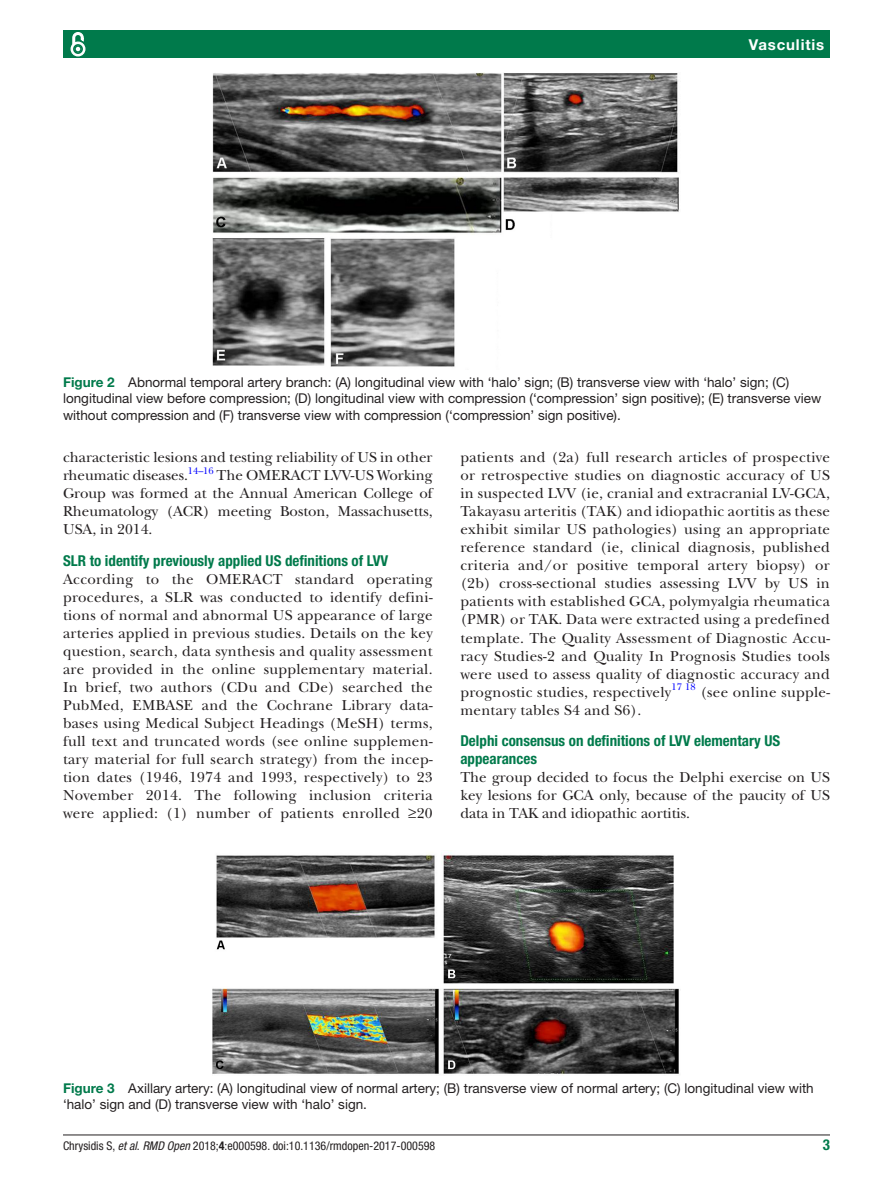
<style>
.page{position:relative;width:893px;height:1191px;background:#fff}
.page>*{position:absolute;margin:0;border:0;box-sizing:border-box;transform-origin:0 0}
.t1{font:15px/18px "New Baskerville";color:#231f20;text-align:justify}
.t2{font:700 condensed 15px/18px "Helvetica Neue LT Std";color:#007a4b}
.t3{font:15px "New Baskerville";letter-spacing:.02em;color:#231f20}
.t4{font:700 15px "Helvetica Neue LT Std";letter-spacing:.055em;color:#fff}
.t5{font:13.5px/16.2px "Helvetica Neue LT Std";color:#231f20}
.t6{font:condensed 12px "Helvetica Neue LT Std";color:#231f20}
.t7{font:9.9px "New Baskerville";letter-spacing:.01em;color:#00f}
.s1{font-weight:700;color:#007a4b}
.s2{font-style:italic}
.s3{font-weight:700}
</style>
<div class="page">
<hr style="left:63px;top:1134px;width:767px;height:1px;background:#231f20">
<div style="left:63px;top:31px;width:767px;height:27px;background:#007a4b"></div>
<svg style="left:70px;top:32px;width:16px;height:25px"></svg>
<div style="left:74px;top:45px;width:8px;height:8px;border:1px solid #007a4b;border-radius:50%"></div>
<img style="left:213px;top:73px;width:466px;height:294px">
<img style="left:213px;top:853px;width:466px;height:221px">
<p class="t4" style="left:749px;top:35px;width:77px">Vasculitis</p>
<p class="t5" style="left:63px;top:374px;width:760px"><span class="s1">Figure 2</span> Abnormal temporal artery branch: (A) longitudinal view with ‘halo’ sign; (B) transverse view with ‘halo’ sign; (C) longitudinal view before compression; (D) longitudinal view with compression (‘compression’ sign positive); (E) transverse view without compression and (F) transverse view with compression (‘compression’ sign positive).</p>
<p class="t1" style="left:63px;top:449px;width:371px">characteristic lesions and testing reliability of US in other rheumatic diseases.</p>
<p class="t7" style="left:188px;top:465px;width:27px">14–16</p>
<p class="t1" style="left:63px;top:467px;width:371px;text-indent:154px">The OMERACT LVV-US Working Group was formed at the Annual American College of Rheumatology (ACR) meeting Boston, Massachusetts, USA, in 2014.</p>
<p class="t2" style="left:63px;top:551px;width:327px">SLR to identify previously applied US definitions of LVV</p>
<p class="t1" style="left:63px;top:570px;width:371px">According to the OMERACT standard operating procedures, a SLR was conducted to identify defini&shy;tions of normal and abnormal US appearance of large arteries applied in previous studies. Details on the key question, search, data synthesis and quality assessment are provided in the online supplementary material.<br>In brief, two authors (CDu and CDe) searched the PubMed, EMBASE and the Cochrane Library data&shy;bases using Medical Subject Headings (MeSH) terms, full text and truncated words (see online supplemen&shy;tary material for full search strategy) from the incep&shy;tion dates (1946, 1974 and 1993, respectively) to 23<br>November 2014. The following inclusion criteria were applied: (1) number of patients enrolled ≥20</p>
<p class="t1" style="left:460px;top:449px;width:371px">patients and (2a) full research articles of prospective or retrospective studies on diagnostic accuracy of US in suspected LVV (ie, cranial and extracranial LV-GCA, Takayasu arteritis (TAK) and idiopathic aortitis as these exhibit similar US pathologies) using an appropriate reference standard (ie, clinical diagnosis, published criteria and/or positive temporal artery biopsy) or (2b) cross-sectional studies assessing LVV by US in patients with established GCA, polymyalgia rheumatica (PMR) or TAK. Data were extracted using a predefined template. The Quality Assessment of Diagnostic Accu&shy;racy Studies-2 and Quality In Prognosis Studies tools were used to assess quality of diagnostic accuracy and prognostic studies, respectively</p>
<p class="t7" style="left:671px;top:681px;width:26px">17 18</p>
<p class="t3" style="left:700px;top:683px;width:131px">(see online supple-</p>
<p class="t3" style="left:460px;top:701px;width:183px">mentary tables S4 and S6).</p>
<p class="t2" style="left:460px;top:731px;width:313px">Delphi consensus on definitions of LVV elementary US appearances</p>
<p class="t1" style="left:460px;top:768px;width:371px">The group decided to focus the Delphi exercise on US key lesions for GCA only, because of the paucity of US data in TAK and idiopathic aortitis.</p>
<p class="t5" style="left:63px;top:1080px;width:752px"><span class="s1">Figure 3</span> Axillary artery: (A) longitudinal view of normal artery; (B) transverse view of normal artery; (C) longitudinal view with ‘halo’ sign and (D) transverse view with ‘halo’ sign.</p>
<p class="t6" style="left:63px;top:1138px;width:374px">Chrysidis S, <span class="s2">et al</span>. <span class="s2">RMD Open</span> 2018;<span class="s3">4</span>:e000598. doi:10.1136/rmdopen-2017-000598</p>
<p class="t2" style="left:823px;top:1135px;width:9px">3</p>
</div>
